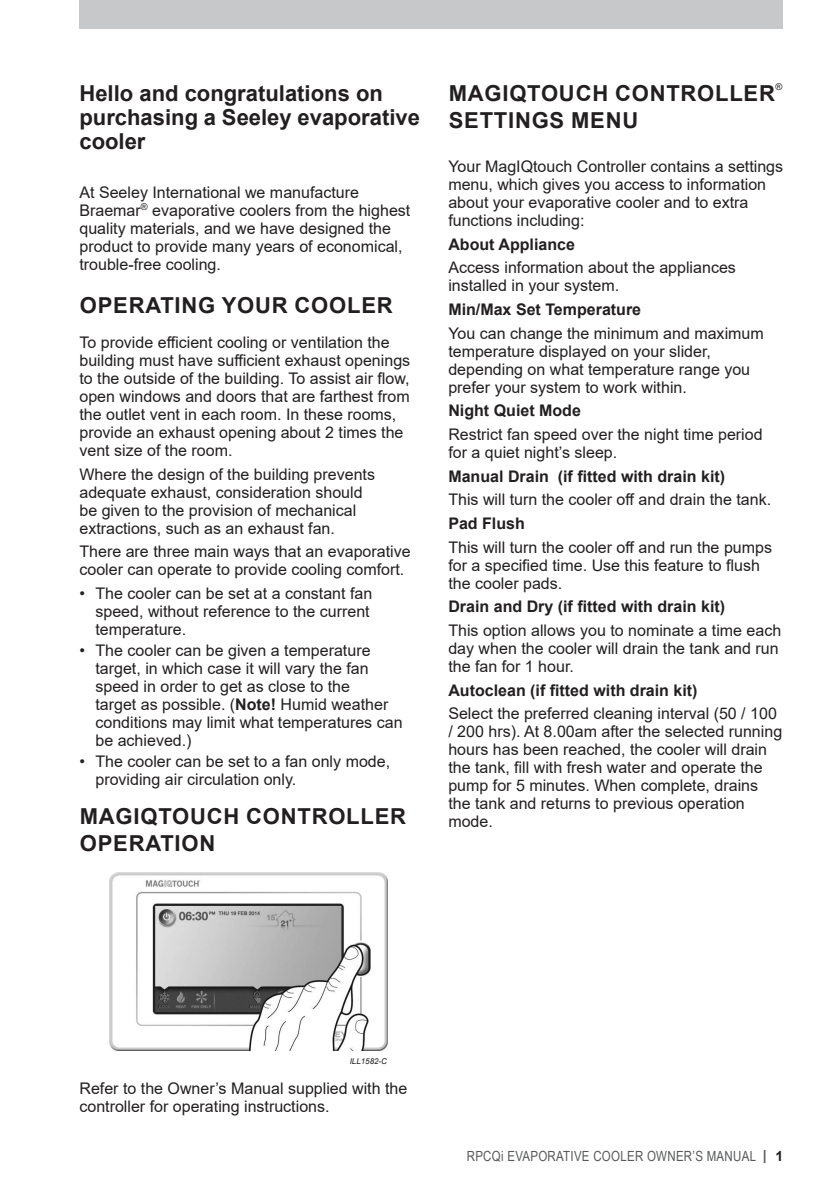
<style>
.page{position:relative;width:840px;height:1191px;background:#fff}
.page>*{position:absolute;margin:0;border:0;box-sizing:border-box;transform-origin:0 0}
.Page_heading{font:700 22px/26.4px "Arial";letter-spacing:.035em;color:#231f20}
.HELLO{font:700 22px/24px "Arial";color:#231f20}
.Body{font:16px/18px "Arial";color:#231f20}
.Body_bold{font:700 16px "Arial";color:#231f20}
.t1{font:14px "Arial Narrow";letter-spacing:.02em;color:#57585a}
.Page_heading-2{font:9.4px "Arial";color:#231f20}
.Illustration_nr{font:italic 8px "Arial";color:#231f20}
.s1{font-weight:700}
.s2{font-family:"Arial";font-weight:700}
.s3{font-family:"Arial";font-weight:700;color:#231f20}
</style>
<div class="page">
<div style="left:79px;top:0;width:703px;height:28px;background:#c7c8ca"></div>
<img style="left:109px;top:873px;width:278px;height:177px">
<p class="HELLO" style="left:79px;top:82px;width:342px">Hello and congratulations on purchasing a Seeley evaporative cooler</p>
<p class="Body" style="left:79px;top:183px;width:332px">At Seeley International we manufacture Braemar<sup>®</sup> evaporative coolers from the highest quality materials, and we have designed the product to provide many years of economical, trouble-free cooling.</p>
<p class="Page_heading" style="left:80px;top:292px;width:314px">OPERATING YOUR COOLER</p>
<p class="Body" style="left:79px;top:333px;width:332px">To provide efficient cooling or ventilation the building must have sufficient exhaust openings to the outside of the building. To assist air flow, open windows and doors that are farthest from the outlet vent in each room. In these rooms, provide an exhaust opening about 2 times the vent size of the room.</p>
<p class="Body" style="left:79px;top:465px;width:297px">Where the design of the building prevents adequate exhaust, consideration should be given to the provision of mechanical extractions, such as an exhaust fan.</p>
<p class="Body" style="left:79px;top:543px;width:332px">There are three main ways that an evaporative cooler can operate to provide cooling comfort.</p>
<p class="Body" style="left:95px;top:584px;width:278px;text-indent:-16px">• The cooler can be set at a constant fan speed, without reference to the current temperature.</p>
<p class="Body" style="left:95px;top:641px;width:308px;text-indent:-16px">• The cooler can be given a temperature target, in which case it will vary the fan speed in order to get as close to the<br>target as possible. (<span class="s1">Note!</span> Humid weather conditions may limit what temperatures can be achieved.)</p>
<p class="Body" style="left:95px;top:752px;width:296px;text-indent:-16px">• The cooler can be set to a fan only mode, providing air circulation only.</p>
<p class="Page_heading" style="left:80px;top:803px;width:327px">MAGIQTOUCH CONTROLLER<br>OPERATION</p>
<p class="Page_heading" style="left:448px;top:80px;width:327px">MAGIQTOUCH CONTROLLER</p>
<p class="Page_heading-2" style="left:775px;top:80px;width:8px">®</p>
<p class="Page_heading" style="left:448px;top:107px;width:191px">SETTINGS MENU</p>
<p class="Body" style="left:448px;top:157px;width:336px">Your MagIQtouch Controller contains a settings menu, which gives you access to information about your evaporative cooler and to extra functions including:</p>
<p class="Body_bold" style="left:448px;top:233px;width:128px">About Appliance</p>
<p class="Body" style="left:448px;top:258px;width:289px">Access information about the appliances installed in your system.</p>
<p class="Body_bold" style="left:448px;top:298px;width:194px">Min/Max Set Temperature</p>
<p class="Body" style="left:448px;top:324px;width:317px">You can change the minimum and maximum temperature displayed on your slider, depending on what temperature range you prefer your system to work within.</p>
<p class="Body_bold" style="left:448px;top:399px;width:134px">Night Quiet Mode</p>
<p class="Body" style="left:448px;top:425px;width:315px">Restrict fan speed over the night time period for a quiet night’s sleep.</p>
<p class="Body_bold" style="left:448px;top:465px;width:278px">Manual Drain (if fitted with drain kit)</p>
<p class="Body" style="left:448px;top:490px;width:324px">This will turn the cooler off and drain the tank.</p>
<p class="Body_bold" style="left:448px;top:512px;width:78px">Pad Flush</p>
<p class="Body" style="left:448px;top:538px;width:325px">This will turn the cooler off and run the pumps for a specified time. Use this feature to flush the cooler pads.</p>
<p class="Body_bold" style="left:448px;top:595px;width:278px">Drain and Dry (if fitted with drain kit)</p>
<p class="Body" style="left:448px;top:621px;width:334px">This option allows you to nominate a time each day when the cooler will drain the tank and run the fan for 1 hour.</p>
<p class="Body_bold" style="left:448px;top:679px;width:250px">Autoclean (if fitted with drain kit)</p>
<p class="Body" style="left:448px;top:704px;width:335px">Select the preferred cleaning interval (50 / 100 / 200 hrs). At 8.00am after the selected running hours has been reached, the cooler will drain the tank, fill with fresh water and operate the pump for 5 minutes. When complete, drains the tank and returns to previous operation mode.</p>
<p class="Illustration_nr" style="left:349px;top:1055px;width:39px">ILL1582-C</p>
<p class="Body" style="left:79px;top:1079px;width:329px">Refer to the Owner’s Manual supplied with the controller for operating instructions.</p>
<p class="t1" style="left:466px;top:1146px;width:318px">RPCQi EVAPORATIVE COOLER OWNER’S MANUAL <span class="s2">|</span> <span class="s3">1</span></p>
</div>
